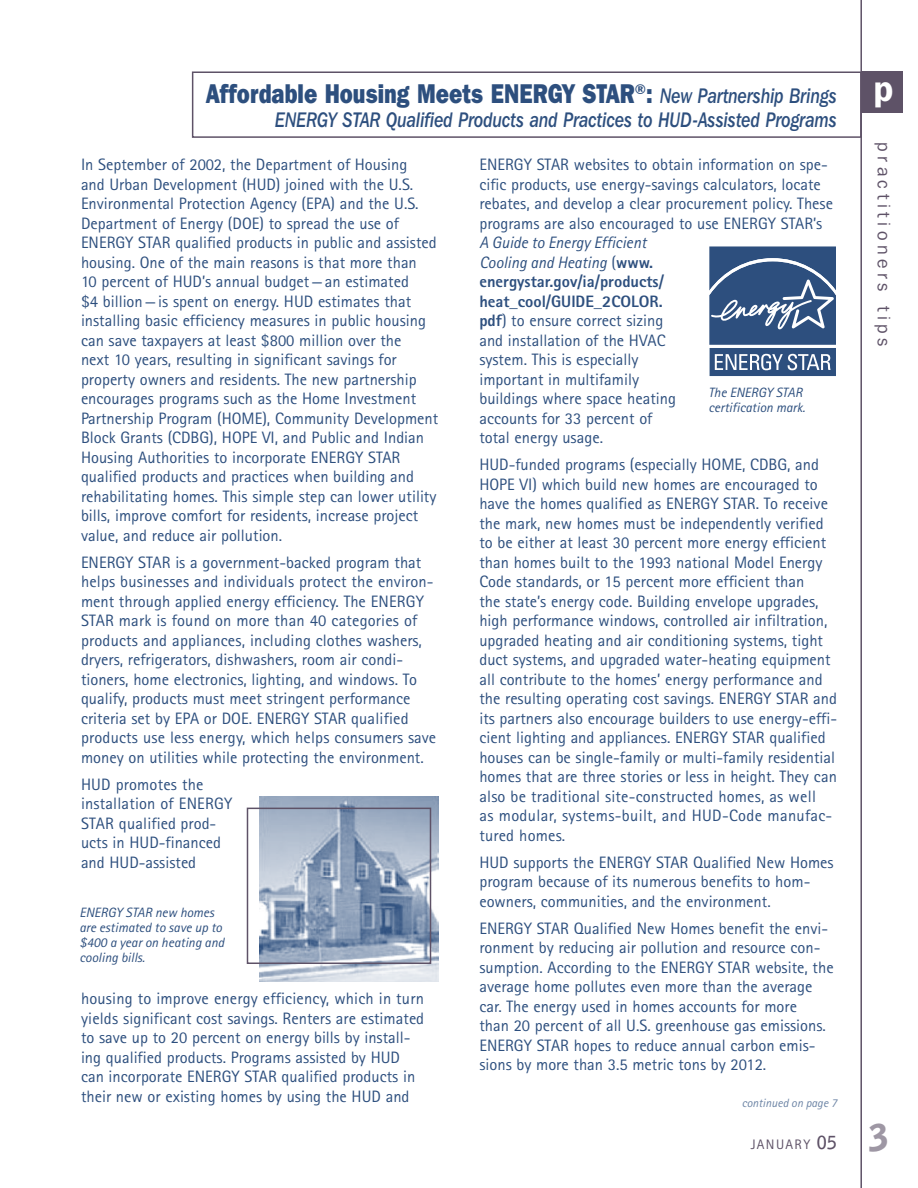
<style>
.page{position:relative;width:918px;height:1188px;background:#fff}
.page>*{position:absolute;margin:0;border:0;box-sizing:border-box;transform-origin:0 0}
.t1{font:900 36.75px "Bell Gothic BT";color:#9e97a4}
.t2{font:600 36px "Franklin Gothic IT Cby BT";color:#fff}
.article_head{font:800 27px "Franklin Gothic IT Cby BT";color:#2d4f7e;scale:.8 1}
.article_head-2{font:21px "Franklin Gothic IT Cby BT Med Ital";color:#2d4f7e;scale:.8 1}
.t3{font:18px "Franklin Gothic IT Cby BT";letter-spacing:.25em;color:#5e5267}
.body_text{font:16.5px/19.5px "Rotis Sans Serif";color:#2d4f7e}
.MONTH_at_bottom_of_master{font:13.8px "Rotis Sans Serif";letter-spacing:.1em;color:#5e5267}
.CAPTION-2{font:italic 13.5px/15px "Rotis Sans Serif";color:#2d4f7e}
.t4{font:italic 12px "Rotis Sans Serif";color:#6c84a5}
.s1{font-family:"Franklin Gothic IT Cby BT Med Ital";font-weight:400;font-size:21px}
.s2{font-style:italic}
.s3{font-weight:800}
.s4{font-family:"Bell Gothic BT";font-weight:700;font-size:18px}
</style>
<div class="page">
<hr style="left:860px;top:0;width:2px;height:1188px;background:#5e5267">
<div style="left:862px;top:71px;width:41px;height:42px;background:#5e5267"></div>
<div style="left:192px;top:71px;width:670px;height:67px;border:2px solid #5e5267"></div>
<svg style="left:709px;top:246px;width:127px;height:130px;background:#506c93"></svg>
<img style="left:260px;top:797px;width:178px;height:185px">
<div style="left:247px;top:808px;width:184px;height:156px;border:2px solid #5e5267"></div>
<p class="article_head" style="left:206px;top:76px;width:790px">Affordable Housing Meets ENERGY STAR<sup>®</sup>: <span class="s1">New Partnership Brings</span></p>
<p class="article_head-2" style="left:275px;top:107px;width:704px">ENERGY STAR Qualified Products and Practices to HUD-Assisted Programs</p>
<p class="body_text" style="left:81px;top:155px;width:359px">In September of 2002, the Department of Housing<br>and Urban Development (HUD) joined with the U.S.<br>Environmental Protection Agency (EPA) and the U.S.<br>Department of Energy (DOE) to spread the use of ENERGY STAR qualified products in public and assisted housing. One of the main reasons is that more than<br>10 percent of HUD’s annual budget — an estimated<br>$4 billion — is spent on energy. HUD estimates that installing basic efficiency measures in public housing can save taxpayers at least $800 million over the<br>next 10 years, resulting in significant savings for property owners and residents. The new partnership encourages programs such as the Home Investment Partnership Program (HOME), Community Development Block Grants (CDBG), HOPE VI, and Public and Indian Housing Authorities to incorporate ENERGY STAR qualified products and practices when building and rehabilitating homes. This simple step can lower utility bills, improve comfort for residents, increase project value, and reduce air pollution.</p>
<p class="body_text" style="left:81px;top:552px;width:357px">ENERGY STAR is a government-backed program that helps businesses and individuals protect the environ&shy;ment through applied energy efficiency. The ENERGY STAR mark is found on more than 40 categories of products and appliances, including clothes washers, dryers, refrigerators, dishwashers, room air condi&shy;tioners, home electronics, lighting, and windows. To qualify, products must meet stringent performance criteria set by EPA or DOE. ENERGY STAR qualified products use less energy, which helps consumers save money on utilities while protecting the environment.</p>
<p class="body_text" style="left:81px;top:774px;width:153px">HUD promotes the installation of ENERGY<br>STAR qualified prod&shy;ucts in HUD-financed and HUD-assisted</p>
<p class="CAPTION-2" style="left:79px;top:905px;width:146px">ENERGY STAR new homes are estimated to save up to $400 a year on heating and cooling bills.</p>
<p class="body_text" style="left:81px;top:989px;width:345px">housing to improve energy efficiency, which in turn yields significant cost savings. Renters are estimated to save up to 20 percent on energy bills by install&shy;ing qualified products. Programs assisted by HUD can incorporate ENERGY STAR qualified products in their new or existing homes by using the HUD and</p>
<p class="body_text" style="left:479px;top:155px;width:355px">ENERGY STAR websites to obtain information on spe&shy;cific products, use energy-savings calculators, locate rebates, and develop a clear procurement policy. These programs are also encouraged to use ENERGY STAR’s <span class="s2">A Guide to Energy Efficient<br>Cooling and Heating</span> (<span class="s3">www. energystar.gov/ia/products/ heat_cool/GUIDE_2COLOR.<br>pdf</span>) to ensure correct sizing<br>and installation of the HVAC<br>system. This is especially<br>important in multifamily<br>buildings where space heating<br>accounts for 33 percent of<br>total energy usage.</p>
<p class="body_text" style="left:479px;top:455px;width:359px">HUD-funded programs (especially HOME, CDBG, and HOPE VI) which build new homes are encouraged to have the homes qualified as ENERGY STAR. To receive the mark, new homes must be independently verified to be either at least 30 percent more energy efficient than homes built to the 1993 national Model Energy Code standards, or 15 percent more efficient than<br>the state’s energy code. Building envelope upgrades, high performance windows, controlled air infiltration, upgraded heating and air conditioning systems, tight duct systems, and upgraded water-heating equipment all contribute to the homes’ energy performance and the resulting operating cost savings. ENERGY STAR and its partners also encourage builders to use energy-effi&shy;cient lighting and appliances. ENERGY STAR qualified houses can be single-family or multi-family residential homes that are three stories or less in height. They can also be traditional site-constructed homes, as well<br>as modular, systems-built, and HUD-Code manufac&shy;tured homes.</p>
<p class="body_text" style="left:479px;top:852px;width:356px">HUD supports the ENERGY STAR Qualified New Homes program because of its numerous benefits to hom&shy;eowners, communities, and the environment.</p>
<p class="body_text" style="left:479px;top:918px;width:356px">ENERGY STAR Qualified New Homes benefit the envi&shy;ronment by reducing air pollution and resource con&shy;sumption. According to the ENERGY STAR website, the average home pollutes even more than the average car. The energy used in homes accounts for more<br>than 20 percent of all U.S. greenhouse gas emissions.<br>ENERGY STAR hopes to reduce annual carbon emis&shy;sions by more than 3.5 metric tons by 2012.</p>
<p class="CAPTION-2" style="left:708px;top:385px;width:98px">The ENERGY STAR certification mark.</p>
<p class="t4" style="left:742px;top:1095px;width:97px">continued on page 7</p>
<p class="t2" style="left:873px;top:66px;width:22px">p</p>
<p class="t3" style="left:895px;top:142px;width:206px;rotate:90deg">practitioners tips</p>
<p class="MONTH_at_bottom_of_master" style="left:751px;top:1136px;width:88px">JANUARY <span class="s4">05</span></p>
<p class="t1" style="left:869px;top:1115px;width:22px">3</p>
</div>
